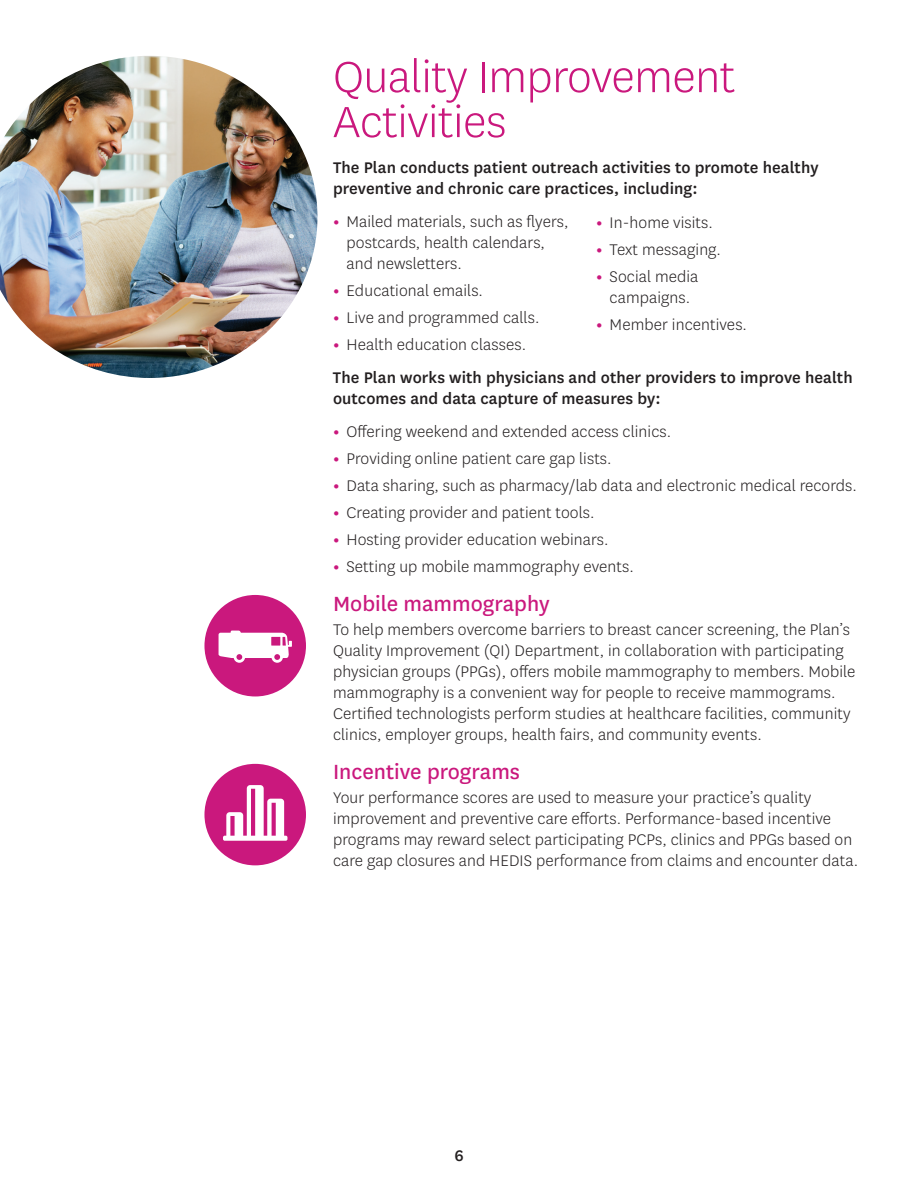
<style>
.page{position:relative;width:918px;height:1188px;background:#fff}
.page>*{position:absolute;margin:0;border:0;box-sizing:border-box;transform-origin:0 0}
.t1{font:300 51px/45px "Centene Sans";letter-spacing:-.01em;color:#ca187d}
.t2{font:24px "Centene Sans";color:#ca187d}
.t3{font:300 18px/21px "Centene Sans";letter-spacing:.005em;color:#231f20}
.t4{font:500 18px/21px "Centene Sans";letter-spacing:.005em;color:#231f20}
.s1{font-weight:700;color:#ca187d}
</style>
<div class="page">
<img style="left:0;top:56px;width:317px;height:322px">
<div style="left:204px;top:764px;width:102px;height:101px;background:#ca187d;border-radius:50%"></div>
<svg style="left:223px;top:785px;width:64px;height:56px"></svg>
<div style="left:204px;top:595px;width:102px;height:101px;background:#ca187d;border-radius:50%"></div>
<svg style="left:219px;top:631px;width:73px;height:32px"></svg>
<h2 class="t1" style="left:333px;top:53px;width:404px">Quality Improvement<br>Activities</h2>
<p class="t4" style="left:333px;top:156px;width:487px">The Plan conducts patient outreach activities to promote healthy preventive and chronic care practices, including:</p>
<p class="t3" style="left:346px;top:211px;width:224px;text-indent:-13px"><span class="s1">•</span> Mailed materials, such as flyers, postcards, health calendars, and newsletters.</p>
<p class="t3" style="left:333px;top:280px;width:152px"><span class="s1">•</span> Educational emails.</p>
<p class="t3" style="left:333px;top:307px;width:208px"><span class="s1">•</span> Live and programmed calls.</p>
<p class="t3" style="left:333px;top:334px;width:195px"><span class="s1">•</span> Health education classes.</p>
<p class="t3" style="left:596px;top:211px;width:118px"><span class="s1">•</span> In-home visits.</p>
<p class="t3" style="left:596px;top:238px;width:126px"><span class="s1">•</span> Text messaging.</p>
<p class="t3" style="left:596px;top:265px;width:104px;text-align:center"><span class="s1">•</span> Social media campaigns.</p>
<p class="t3" style="left:596px;top:314px;width:152px"><span class="s1">•</span> Member incentives.</p>
<p class="t4" style="left:333px;top:366px;width:521px">The Plan works with physicians and other providers to improve health outcomes and data capture of measures by:</p>
<p class="t3" style="left:333px;top:421px;width:340px"><span class="s1">•</span> Offering weekend and extended access clinics.</p>
<p class="t3" style="left:333px;top:448px;width:280px"><span class="s1">•</span> Providing online patient care gap lists.</p>
<p class="t3" style="left:333px;top:475px;width:526px"><span class="s1">•</span> Data sharing, such as pharmacy/lab data and electronic medical records.</p>
<p class="t3" style="left:333px;top:502px;width:263px"><span class="s1">•</span> Creating provider and patient tools.</p>
<p class="t3" style="left:333px;top:529px;width:277px"><span class="s1">•</span> Hosting provider education webinars.</p>
<p class="t3" style="left:333px;top:556px;width:302px"><span class="s1">•</span> Setting up mobile mammography events.</p>
<h3 class="t2" style="left:333px;top:588px;width:218px">Mobile mammography</h3>
<p class="t3" style="left:333px;top:619px;width:524px">To help members overcome barriers to breast cancer screening, the Plan’s Quality Improvement (QI) Department, in collaboration with participating physician groups (PPGs), offers mobile mammography to members. Mobile mammography is a convenient way for people to receive mammograms.<br>Certified technologists perform studies at healthcare facilities, community clinics, employer groups, health fairs, and community events.</p>
<h3 class="t2" style="left:333px;top:756px;width:188px">Incentive programs</h3>
<p class="t3" style="left:333px;top:787px;width:527px">Your performance scores are used to measure your practice’s quality improvement and preventive care efforts. Performance-based incentive programs may reward select participating PCPs, clinics and PPGs based on care gap closures and HEDIS performance from claims and encounter data.</p>
<p class="t4" style="left:454px;top:1144px;width:11px">6</p>
</div>
